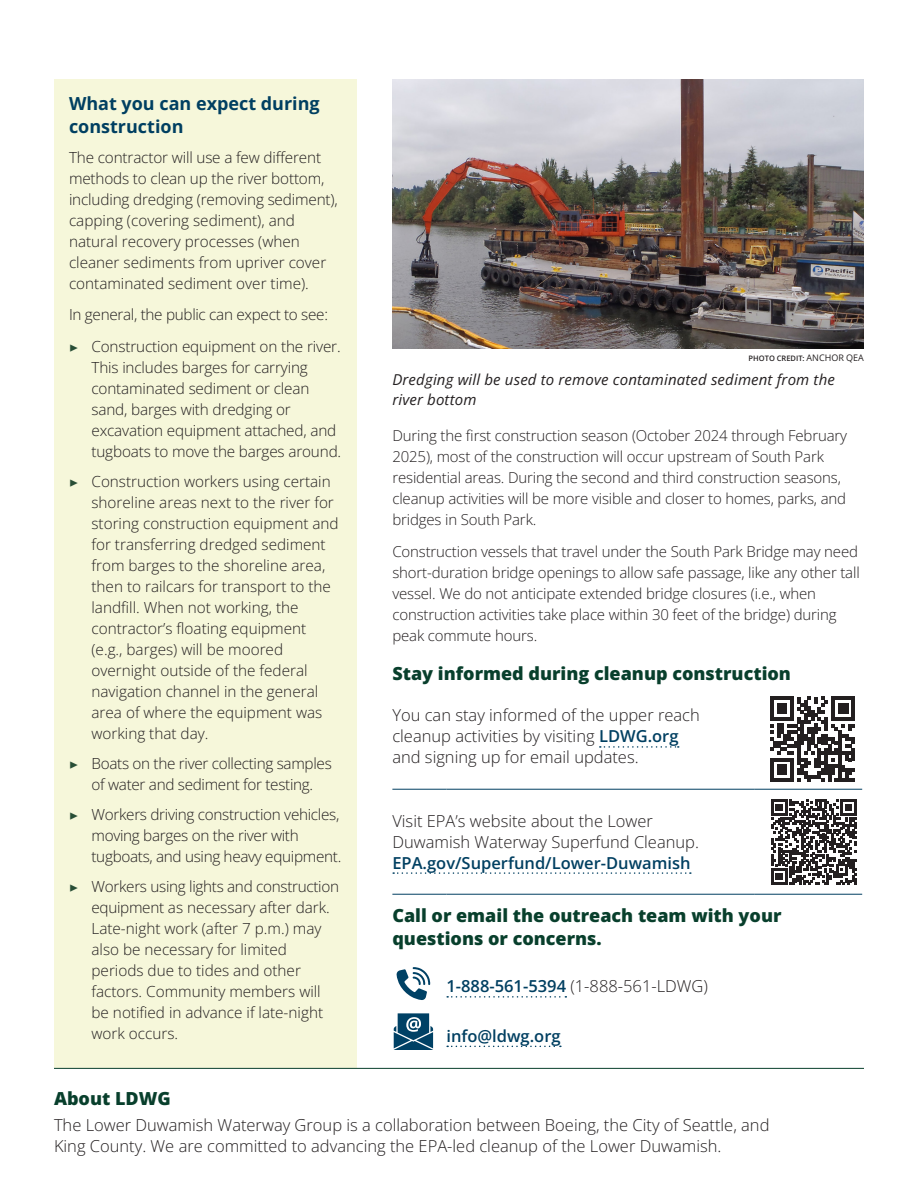
<style>
.page{position:relative;width:918px;height:1188px;background:#fff}
.page>*{position:absolute;margin:0;border:0;box-sizing:border-box;transform-origin:0 0}
.Sub_wRule{font:800 18px/22.5px "Open Sans";color:#083f2c}
.t1{font:700 18px/22.5px "Open Sans";color:#003f61}
.Text{font:300 16.5px/21px "Open Sans";color:#231f20}
.Text-2{font:600 16.5px "Open Sans";color:#003f61}
.Text_Sidebar{font:300 15.3px/21px "Open Sans";color:#231f20}
.Text_Sidebar-2{font:300 15.3px/21px "Open Sans";letter-spacing:-.02em;color:#231f20;text-align:center}
.Text-3{font:300 15px/21px "Open Sans";letter-spacing:-.01em;color:#231f20}
.t2{font:italic 15px/19.5px "Open Sans";letter-spacing:.01em;color:#231f20}
.PhotoCredit{font:600 7.5px "Open Sans";color:#231f20}
.s1{font-family:"Minion Pro";font-weight:400;color:#284e36}
.s2{font-weight:400;font-size:9px}
.s3{font-weight:600;color:#003f61}
</style>
<div class="page">
<div style="left:54px;top:79px;width:302px;height:989px;background:#f6f7da"></div>
<img style="left:392px;top:79px;width:472px;height:270px">
<hr style="left:392px;top:789px;width:54px;height:1px;background:#003f61">
<hr style="left:446px;top:789px;width:308px;height:1px;background:#003f61">
<hr style="left:754px;top:789px;width:108px;height:1px;background:#003f61">
<hr style="left:392px;top:894px;width:54px;height:1px;background:#003f61">
<hr style="left:446px;top:894px;width:308px;height:1px;background:#003f61">
<hr style="left:754px;top:894px;width:108px;height:1px;background:#003f61">
<svg style="left:600px;top:746px;width:79px;height:2px"></svg>
<svg style="left:770px;top:697px;width:85px;height:85px"></svg>
<svg style="left:393px;top:872px;width:298px;height:2px"></svg>
<svg style="left:771px;top:799px;width:86px;height:86px"></svg>
<svg style="left:396px;top:967px;width:34px;height:33px"></svg>
<svg style="left:447px;top:996px;width:119px;height:2px"></svg>
<svg style="left:394px;top:1013px;width:39px;height:37px"></svg>
<svg style="left:447px;top:1046px;width:114px;height:1px"></svg>
<hr style="left:54px;top:1068px;width:810px;height:1px;background:#083f2c">
<p class="t1" style="left:69px;top:92px;width:252px">What you can expect during construction</p>
<p class="Text_Sidebar" style="left:69px;top:146px;width:270px">The contractor will use a few different methods to clean up the river bottom, including dredging (removing sediment), capping (covering sediment), and natural recovery processes (when cleaner sediments from upriver cover contaminated sediment over time).</p>
<p class="Text_Sidebar-2" style="left:69px;top:304px;width:260px">In general, the public can expect to see:</p>
<p class="Text_Sidebar" style="left:92px;top:335px;width:251px;text-indent:-22px"><span class="s1">▶</span> Construction equipment on the river.<br>This includes barges for carrying contaminated sediment or clean sand, barges with dredging or excavation equipment attached, and tugboats to move the barges around.</p>
<p class="Text_Sidebar" style="left:92px;top:470px;width:249px;text-indent:-22px"><span class="s1">▶</span> Construction workers using certain shoreline areas next to the river for storing construction equipment and for transferring dredged sediment from barges to the shoreline area, then to railcars for transport to the landfill. When not working, the contractor’s floating equipment (e.g., barges) will be moored overnight outside of the federal navigation channel in the general area of where the equipment was working that day.</p>
<p class="Text_Sidebar-2" style="left:69px;top:752px;width:264px"><span class="s1">▶</span> Boats on the river collecting samples of water and sediment for testing.</p>
<p class="Text_Sidebar-2" style="left:92px;top:803px;width:251px;text-align:left;text-indent:-22px"><span class="s1">▶</span> Workers driving construction vehicles, moving barges on the river with tugboats, and using heavy equipment.</p>
<p class="Text_Sidebar" style="left:92px;top:875px;width:249px;text-indent:-22px"><span class="s1">▶</span> Workers using lights and construction equipment as necessary after dark.<br>Late-night work (after 7 p.m.) may also be necessary for limited periods due to tides and other factors. Community members will be notified in advance if late-night work occurs.</p>
<p class="PhotoCredit" style="left:749px;top:353px;width:117px">PHOTO CREDIT: <span class="s2">ANCHOR QEA</span></p>
<p class="t2" style="left:392px;top:370px;width:444px">Dredging will be used to remove contaminated sediment from the river bottom</p>
<p class="Text-3" style="left:392px;top:425px;width:456px">During the first construction season (October 2024 through February 2025), most of the construction will occur upstream of South Park residential areas. During the second and third construction seasons, cleanup activities will be more visible and closer to homes, parks, and bridges in South Park.</p>
<p class="Text-3" style="left:392px;top:540px;width:469px">Construction vessels that travel under the South Park Bridge may need short-duration bridge openings to allow safe passage, like any other tall vessel. We do not anticipate extended bridge closures (i.e., when construction activities take place within 30 feet of the bridge) during peak commute hours.</p>
<p class="Sub_wRule" style="left:392px;top:661px;width:400px">Stay informed during cleanup construction</p>
<p class="Text" style="left:392px;top:704px;width:309px">You can stay informed of the upper reach cleanup activities by visiting <span class="s3">LDWG.org </span>and signing up for email updates.</p>
<p class="Text" style="left:392px;top:810px;width:308px">Visit EPA’s website about the Lower<br>Duwamish Waterway Superfund Cleanup.<br><span class="s3">EPA.gov/Superfund/Lower-Duwamish</span></p>
<p class="Sub_wRule" style="left:392px;top:904px;width:391px">Call or email the outreach team with your questions or concerns.</p>
<p class="Text" style="left:446px;top:975px;width:263px"><span class="s3">1-888-561-5394</span> (1-888-561-LDWG)</p>
<p class="Text-2" style="left:446px;top:1025px;width:116px">info@ldwg.org</p>
<p class="Sub_wRule" style="left:54px;top:1086px;width:118px">About LDWG</p>
<p class="Text" style="left:54px;top:1114px;width:717px">The Lower Duwamish Waterway Group is a collaboration between Boeing, the City of Seattle, and<br>King County. We are committed to advancing the EPA-led cleanup of the Lower Duwamish.</p>
</div>
